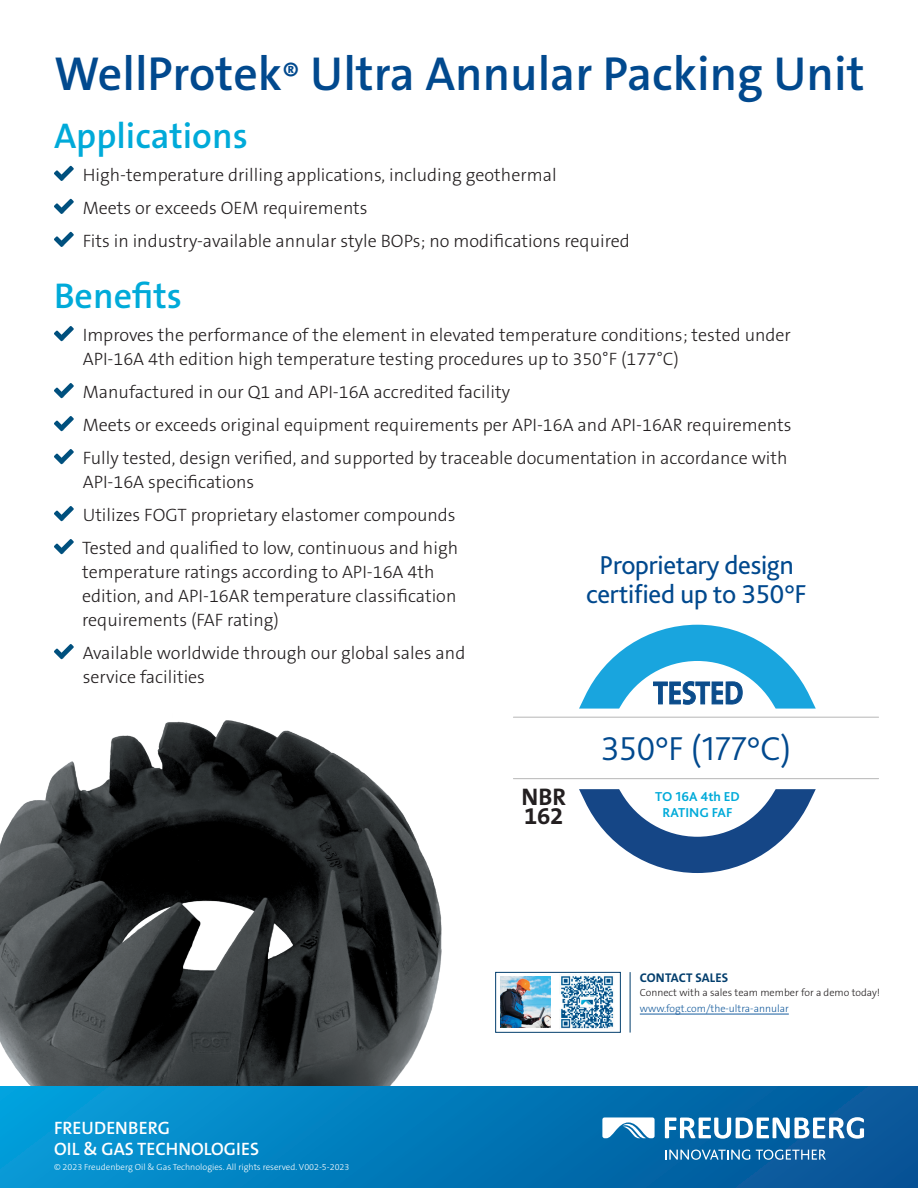
<style>
.page{position:relative;width:918px;height:1188px;background:#fff}
.page>*{position:absolute;margin:0;border:0;box-sizing:border-box;transform-origin:0 0}
.t1{font:600 48px "The Sans B W6";color:#01498e}
.t2{font:600 36px "The Sans B W6";color:#00aad9}
.t3{font:300 34.5px "Bliss 2";letter-spacing:-.01em;color:#01498e}
.t4{font:27px/28.5px "Bliss 2";letter-spacing:-.01em;color:#01498e;text-align:center}
.t5{font:700 24.15px/18.9px "The Sans B W7";letter-spacing:-.005em;color:#231f20}
.t6{font:300 18px/33px "The Sans B W3";color:#231f20}
.t7{font:600 18px/21.6px "The Sans B W6";color:#fff}
.t8{font:700 13.5px/16.2px "Bliss 2";color:#00aad9;text-align:center}
.t9{font:700 12.6px "The Sans B W7";letter-spacing:.01em;color:#033e6d}
.t10{font:300 10.35px "The Sans B W3";color:#231f20}
.t11{font:300 10.35px "The Sans B W3";color:#175d9e}
.t12{font:300 8.85px "The Sans B W3";color:#fff}
.s1{font-size:31.2px}
</style>
<div class="page">
<img style="left:501px;top:977px;width:50px;height:51px">
<hr style="left:640px;top:1014px;width:149px;height:1px;background:#175d9e">
<img style="left:561px;top:976px;width:53px;height:53px">
<div style="left:495px;top:972px;width:126px;height:61px;border:1px solid #033e6d"></div>
<hr style="left:630px;top:972px;width:1px;height:61px;background:#033e6d">
<img style="left:0;top:720px;width:442px;height:366px">
<div style="left:0;top:1086px;width:918px;height:102px;background:linear-gradient(to right,#039cd9,#035295)"></div>
<svg style="left:54px;top:166px;width:20px;height:15px"></svg>
<svg style="left:54px;top:199px;width:20px;height:15px"></svg>
<svg style="left:54px;top:232px;width:20px;height:15px"></svg>
<svg style="left:54px;top:326px;width:20px;height:15px"></svg>
<svg style="left:54px;top:383px;width:20px;height:15px"></svg>
<svg style="left:54px;top:416px;width:20px;height:15px"></svg>
<svg style="left:54px;top:449px;width:20px;height:15px"></svg>
<svg style="left:54px;top:506px;width:20px;height:15px"></svg>
<svg style="left:54px;top:539px;width:20px;height:15px"></svg>
<svg style="left:54px;top:644px;width:20px;height:15px"></svg>
<svg style="left:665px;top:1117px;width:199px;height:22px"></svg>
<svg style="left:602px;top:1117px;width:53px;height:21px"></svg>
<svg style="left:665px;top:1150px;width:85px;height:10px"></svg>
<svg style="left:756px;top:1150px;width:70px;height:10px"></svg>
<svg style="left:579px;top:789px;width:237px;height:84px"></svg>
<hr style="left:513px;top:717px;width:366px;height:1px;background:#bbb">
<hr style="left:513px;top:778px;width:366px;height:1px;background:#bbb">
<svg style="left:566px;top:625px;width:263px;height:92px"></svg>
<h1 class="t1" style="left:54px;top:42px;width:812px">WellProtek<span class="s1">®</span> Ultra Annular Packing Unit</h1>
<h2 class="t2" style="left:54px;top:113px;width:195px">Applications</h2>
<p class="t6" style="left:83px;top:158px;width:549px">High-temperature drilling applications, including geothermal<br>Meets or exceeds OEM requirements<br>Fits in industry-available annular style BOPs; no modifications required</p>
<h2 class="t2" style="left:54px;top:273px;width:129px">Benefits</h2>
<p class="t6" style="left:83px;top:323px;width:710px;line-height:24px">Improves the performance of the element in elevated temperature conditions; tested under<br>API‑16A 4th edition high temperature testing procedures up to 350°F (177°C)</p>
<p class="t6" style="left:83px;top:376px;width:710px">Manufactured in our Q1 and API-16A accredited facility<br>Meets or exceeds original equipment requirements per API-16A and API-16AR requirements<br>Fully tested, design verified, and supported by traceable documentation in accordance with</p>
<p class="t6" style="left:82px;top:466px;width:377px">API‑16A specifications<br>Utilizes FOGT proprietary elastomer compounds<br>Tested and qualified to low, continuous and high</p>
<p class="t6" style="left:82px;top:560px;width:376px;line-height:24px">temperature ratings according to API-16A 4th edition, and API-16AR temperature classification requirements (FAF rating)</p>
<p class="t6" style="left:83px;top:641px;width:384px;line-height:24px">Available worldwide through our global sales and service facilities</p>
<h3 class="t4" style="left:586px;top:551px;width:222px">Proprietary design certified up to 350°F</h3>
<h3 class="t3" style="left:602px;top:727px;width:191px">350°F (177°C)</h3>
<h3 class="t5" style="left:521px;top:788px;width:46px">NBR<br>162</h3>
<p class="t8" style="left:655px;top:788px;width:86px">TO 16A 4th ED<br>RATING FAF</p>
<p class="t7" style="left:54px;top:1117px;width:207px">FREUDENBERG<br>OIL &amp; GAS TECHNOLOGIES</p>
<p class="t12" style="left:54px;top:1161px;width:297px">© 2023 Freudenberg Oil &amp; Gas Technologies. All rights reserved. V002-5-2023</p>
<p class="t9" style="left:640px;top:969px;width:90px">CONTACT SALES</p>
<p class="t10" style="left:640px;top:986px;width:242px">Connect with a sales team member for a demo today!</p>
<p class="t11" style="left:640px;top:1002px;width:151px">www.fogt.com/the-ultra-annular</p>
</div>
